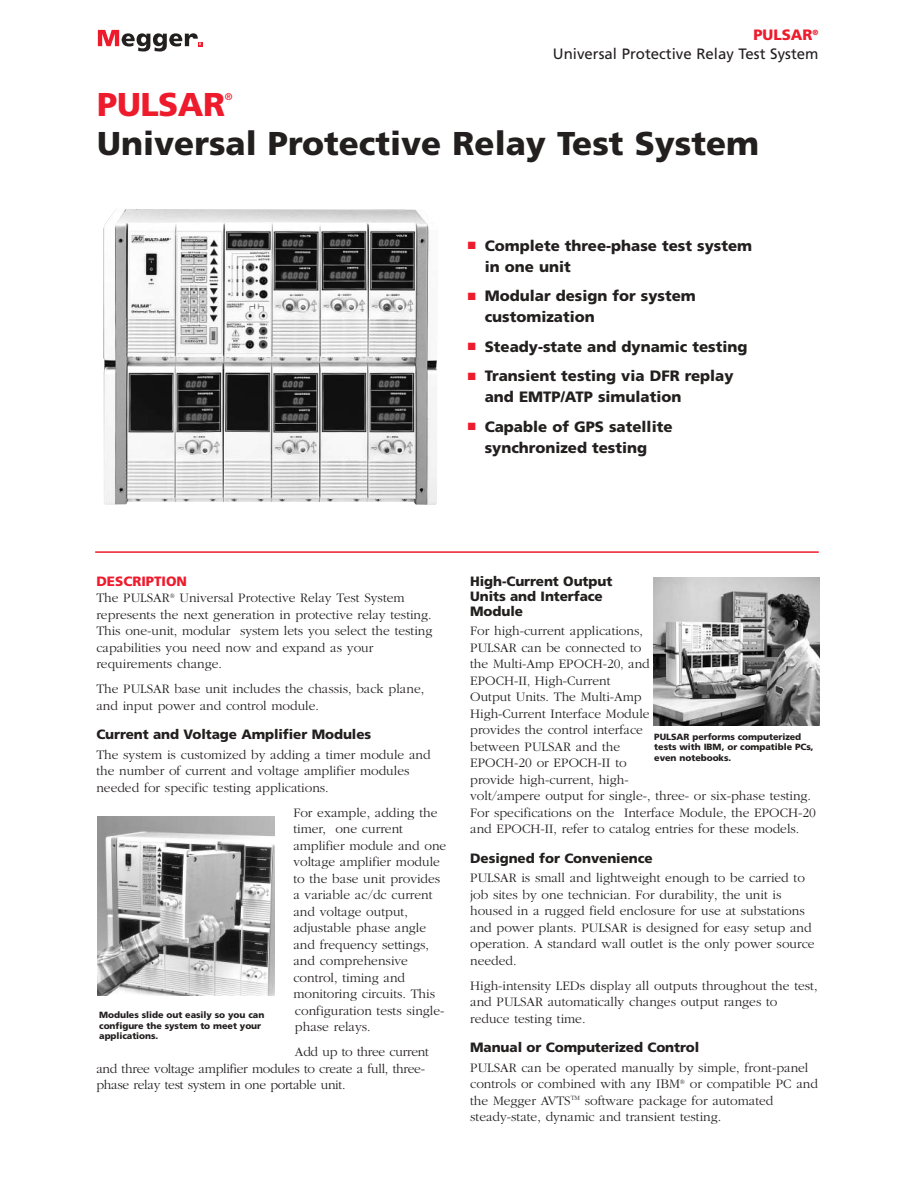
<style>
.page{position:relative;width:918px;height:1188px;background:#fff}
.page>*{position:absolute;margin:0;border:0;box-sizing:border-box;transform-origin:0 0}
.t1{font:900 33px "Frutiger";color:#231f1f}
.t2{font:900 33px "Frutiger";letter-spacing:-.015em;color:#ee1b2d}
.t3{font:900 15px/21px "Frutiger";color:#231f1f}
.t4{font:15px/18.3px "Frutiger";color:#231f1f;text-align:right}
.t5{font:300 13.5px/16.5px "Garamond";color:#231f1f}
.t6{font:900 13.5px/15px "Frutiger";letter-spacing:-.005em;color:#231f1f}
.t7{font:300 13.5px/16.5px "Garamond";letter-spacing:-.02em;color:#231f1f}
.t8{font:900 13.5px "Frutiger";color:#ee1b2d}
.t9{font:9.75px "Frutiger";color:#ee1b2d}
.t10{font:900 9px/10.5px "Frutiger";letter-spacing:-.005em;color:#231f1f}
.s1{font-weight:900;color:#ee1b2d}
.s2{color:#ee1b2d}
</style>
<div class="page">
<svg style="left:98px;top:30px;width:104px;height:22px"></svg>
<hr style="left:95px;top:551px;width:724px;height:2px;background:#ee1b2d">
<img style="left:104px;top:209px;width:333px;height:296px">
<img style="left:98px;top:816px;width:177px;height:179px">
<img style="left:653px;top:577px;width:166px;height:148px">
<p class="t4" style="left:553px;top:27px;width:267px"><span class="s1">PULSAR</span><sup>®<br></sup>Universal Protective Relay Test System</p>
<h1 class="t2" style="left:97px;top:91px;width:129px">PULSAR</h1>
<p class="t9" style="left:225px;top:93px;width:9px">®</p>
<h1 class="t1" style="left:97px;top:130px;width:663px">Universal Protective Relay Test System</h1>
<p class="t3" style="left:485px;top:236px;width:269px;text-indent:-17px"><span class="s2">■</span> Complete three-phase test system in one unit</p>
<p class="t3" style="left:485px;top:287px;width:213px;text-indent:-17px"><span class="s2">■</span> Modular design for system customization</p>
<p class="t3" style="left:468px;top:337px;width:281px"><span class="s2">■</span> Steady-state and dynamic testing</p>
<p class="t3" style="left:485px;top:367px;width:250px;text-indent:-17px"><span class="s2">■</span> Transient testing via DFR replay and EMTP/ATP simulation</p>
<p class="t3" style="left:468px;top:417px;width:206px;text-align:center"><span class="s2">■</span> Capable of GPS satellite synchronized testing</p>
<p class="t8" style="left:96px;top:575px;width:92px">DESCRIPTION</p>
<p class="t5" style="left:96px;top:591px;width:338px">The PULSAR<sup>®</sup> Universal Protective Relay Test System represents the next generation in protective relay testing.<br>This one-unit, modular system lets you select the testing capabilities you need now and expand as your requirements change.</p>
<p class="t5" style="left:96px;top:682px;width:329px">The PULSAR base unit includes the chassis, back plane, and input power and control module.</p>
<p class="t6" style="left:96px;top:728px;width:276px">Current and Voltage Amplifier Modules</p>
<p class="t5" style="left:96px;top:747px;width:336px">The system is customized by adding a timer module and the number of current and voltage amplifier modules needed for specific testing applications.</p>
<p class="t5" style="left:293px;top:805px;width:154px">For example, adding the timer, one current amplifier module and one voltage amplifier module to the base unit provides a variable ac/dc current and voltage output, adjustable phase angle and frequency settings, and comprehensive control, timing and monitoring circuits. This configuration tests single&shy;phase relays.</p>
<p class="t7" style="left:96px;top:1045px;width:334px;text-indent:199px">Add up to three current and three voltage amplifier modules to create a full, three&shy;phase relay test system in one portable unit.</p>
<p class="t10" style="left:99px;top:1011px;width:167px">Modules slide out easily so you can configure the system to meet your applications.</p>
<p class="t6" style="left:470px;top:574px;width:144px">High-Current Output<br>Units and Interface<br>Module</p>
<p class="t5" style="left:470px;top:624px;width:347px">For high-current applications,<br>PULSAR can be connected to<br>the Multi-Amp EPOCH-20‚ and<br>EPOCH-II‚ High-Current<br>Output Units. The Multi-Amp<br>High-Current Interface Module<br>provides the control interface<br>between PULSAR and the<br>EPOCH-20 or EPOCH-II to<br>provide high-current, high-<br>volt/ampere output for single-, three- or six-phase testing.<br>For specifications on the Interface Module, the EPOCH-20 and EPOCH-II, refer to catalog entries for these models.</p>
<p class="t6" style="left:470px;top:851px;width:184px">Designed for Convenience</p>
<p class="t5" style="left:470px;top:871px;width:346px">PULSAR is small and lightweight enough to be carried to job sites by one technician. For durability, the unit is housed in a rugged field enclosure for use at substations and power plants. PULSAR is designed for easy setup and operation. A standard wall outlet is the only power source needed.</p>
<p class="t5" style="left:470px;top:978px;width:349px">High-intensity LEDs display all outputs throughout the test, and PULSAR automatically changes output ranges to reduce testing time.</p>
<p class="t6" style="left:470px;top:1041px;width:231px">Manual or Computerized Control</p>
<p class="t5" style="left:470px;top:1060px;width:349px">PULSAR can be operated manually by simple, front-panel controls or combined with any IBM<sup>®</sup> or compatible PC and the Megger AVTS<sup>TM</sup> software package for automated steady-state, dynamic and transient testing.</p>
<p class="t10" style="left:654px;top:732px;width:161px">PULSAR performs computerized tests with IBM‚ or compatible PCs, even notebooks.</p>
</div>
